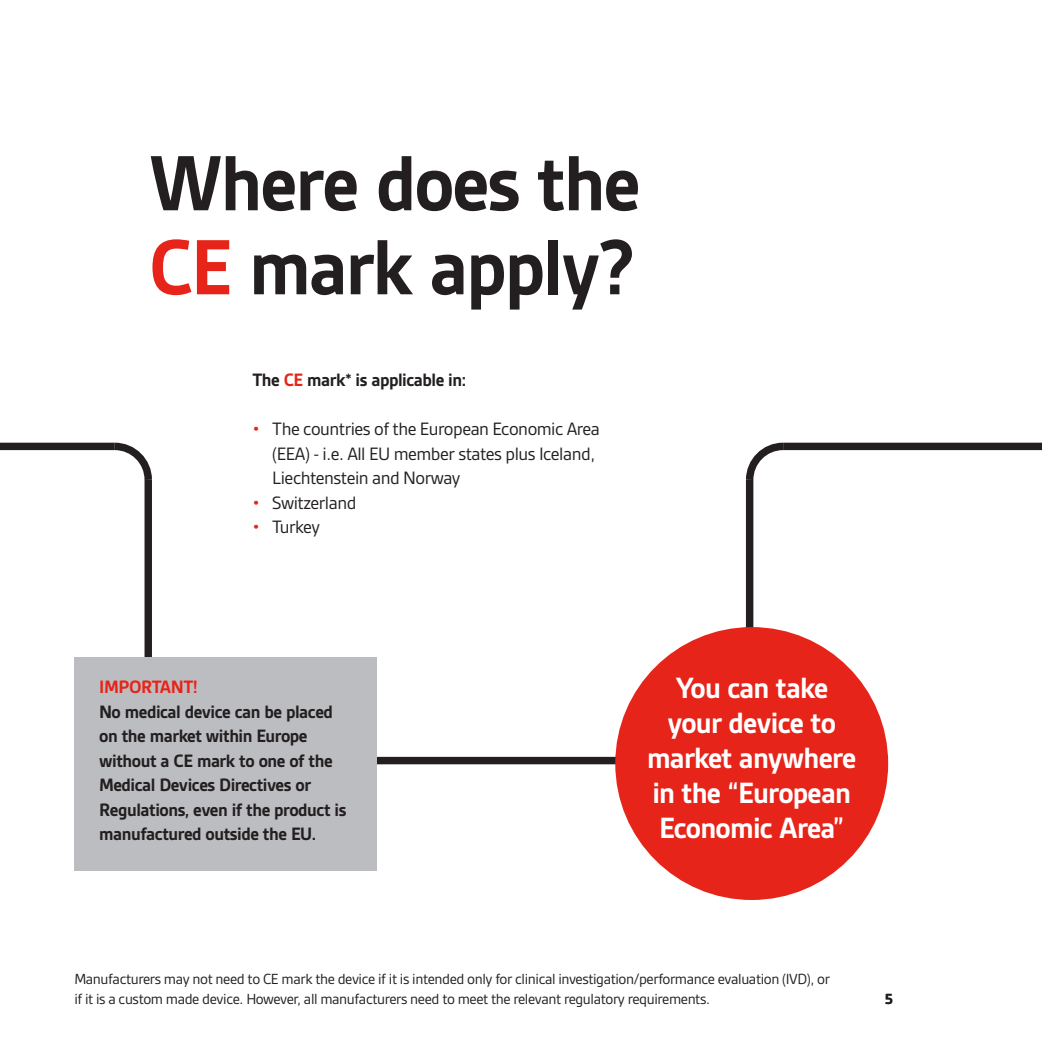
<style>
.page{position:relative;width:1042px;height:1042px;background:#fff}
.page>*{position:absolute;margin:0;border:0;box-sizing:border-box;transform-origin:0 0}
.t1{font:700 84px/84px "Gesta";letter-spacing:-.025em;color:#231f20}
.Copy{font:700 31.5px/35px "Gesta";letter-spacing:-.025em;color:#fff;text-align:center}
.Copy-2{font:700 19.25px/24.5px "Gesta";letter-spacing:-.025em;color:#231f20}
.Copy-3{font:19.25px/24.5px "Gesta";letter-spacing:-.025em;color:#231f20}
.Intro_Paragraph{font:700 19.25px "Gesta";letter-spacing:-.025em;color:#231f20}
.Intro_Paragraph-2{font:700 19.25px "Gesta";letter-spacing:-.025em;color:#e72419}
.Copy-4{font:15.75px/19.2px "Gesta";letter-spacing:-.025em;color:#231f20}
.t2{font:700 15.75px "Gesta";color:#231f20}
.s1{color:#e72419}
</style>
<div class="page">
<div style="left:144px;top:480px;width:8px;height:247px;background:#231f20"></div>
<div style="left:0;top:443px;width:115px;height:7px;background:#231f20"></div>
<svg style="left:107px;top:442px;width:45px;height:45px"></svg>
<div style="left:182px;top:757px;width:525px;height:7px;background:#231f20"></div>
<div style="left:74px;top:657px;width:303px;height:213px;background:#bcbdc0"></div>
<svg style="left:745px;top:442px;width:45px;height:45px"></svg>
<div style="left:783px;top:443px;width:259px;height:7px;background:#231f20"></div>
<div style="left:746px;top:480px;width:7px;height:283px;background:#231f20"></div>
<div style="left:615px;top:627px;width:273px;height:273px;background:#e72419;border-radius:50%"></div>
<p class="t1" style="left:149px;top:141px;width:493px">Where does the<br><span class="s1">CE</span> mark apply?</p>
<p class="Intro_Paragraph" style="left:252px;top:369px;width:215px">The <span class="s1">CE</span> mark* is applicable in:</p>
<p class="Copy-3" style="left:272px;top:417px;width:329px;text-indent:-20px"><span class="s1">•</span> The countries of the European Economic Area (EEA) - i.e. All EU member states plus Iceland,<br>Liechtenstein and Norway</p>
<p class="Copy-3" style="left:252px;top:490px;width:105px"><span class="s1">•</span> Switzerland</p>
<p class="Copy-3" style="left:252px;top:515px;width:69px"><span class="s1">•</span> Turkey</p>
<p class="Intro_Paragraph-2" style="left:99px;top:676px;width:100px">IMPORTANT!</p>
<p class="Copy-2" style="left:99px;top:699px;width:249px">No medical device can be placed on the market within Europe without a CE mark to one of the<br>Medical Devices Directives or<br>Regulations, even if the product is manufactured outside the EU.</p>
<p class="Copy" style="left:647px;top:670px;width:211px">You can take your device to market anywhere in the “European</p>
<p class="Copy" style="left:659px;top:810px;width:187px">Economic Area”</p>
<p class="Copy-4" style="left:74px;top:969px;width:757px">Manufacturers may not need to CE mark the device if it is intended only for clinical investigation/performance evaluation (IVD), or if it is a custom made device. However, all manufacturers need to meet the relevant regulatory requirements.</p>
<p class="t2" style="left:885px;top:990px;width:10px">5</p>
</div>
